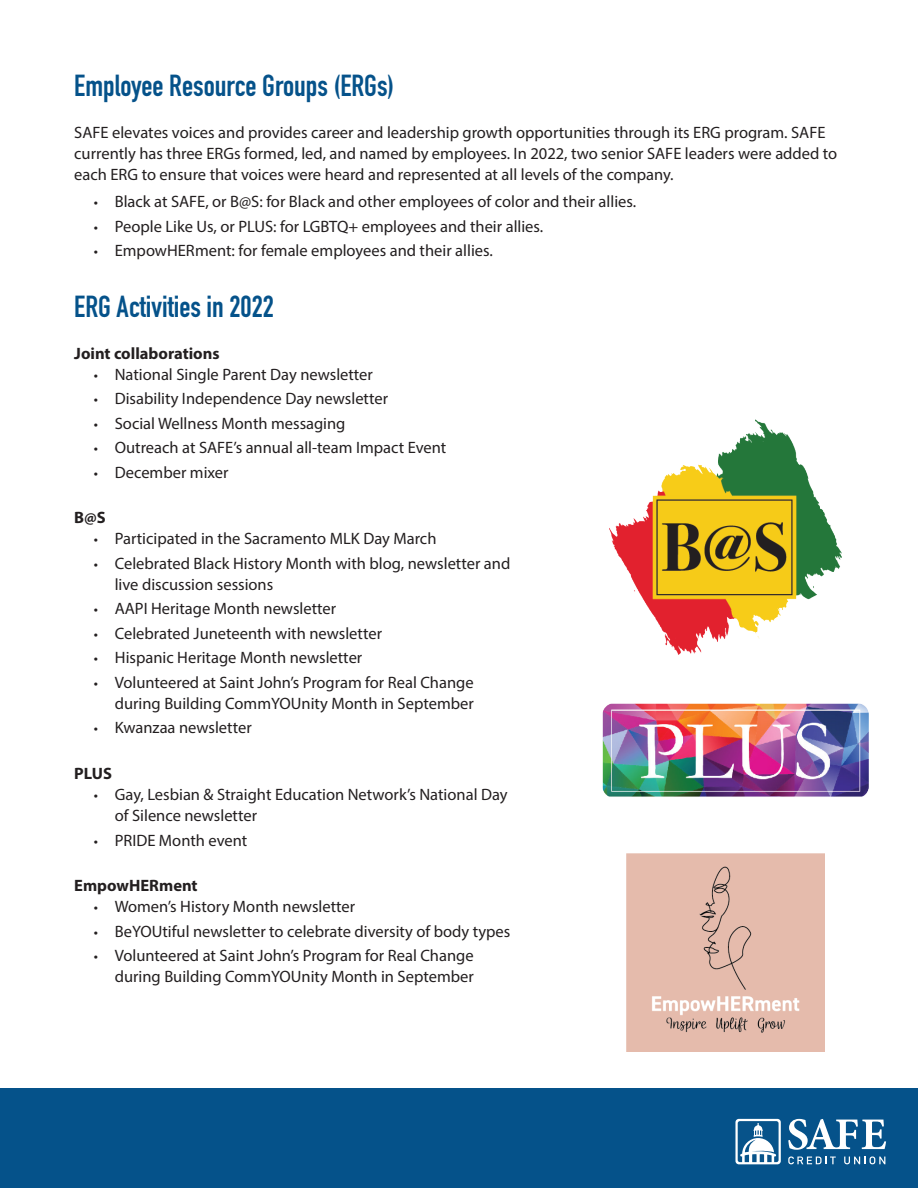
<style>
.page{position:relative;width:918px;height:1188px;background:#fff}
.page>*{position:absolute;margin:0;border:0;box-sizing:border-box;transform-origin:0 0}
.Paragraph{font:30px "DIN Engschrift LT Pro";color:#05528a}
.Paragraph-2{font:16.5px/21px "Myriad Pro";color:#231f20}
.Paragraph-3{font:700 16.5px "Myriad Pro";color:#231f20}
.s1{font-size:15px}
</style>
<div class="page">
<div style="left:0;top:1089px;width:918px;height:99px;background:#05528a"></div>
<svg style="left:788px;top:1119px;width:98px;height:31px"></svg>
<svg style="left:788px;top:1156px;width:48px;height:8px"></svg>
<svg style="left:844px;top:1156px;width:41px;height:8px"></svg>
<svg style="left:735px;top:1119px;width:46px;height:45px"></svg>
<img style="left:610px;top:419px;width:231px;height:235px">
<img style="left:626px;top:853px;width:198px;height:198px">
<img style="left:603px;top:703px;width:265px;height:94px">
<p class="Paragraph" style="left:74px;top:67px;width:322px">Employee Resource Groups (ERGs)</p>
<p class="Paragraph-2" style="left:74px;top:121px;width:765px">SAFE elevates voices and provides career and leadership growth opportunities through its ERG program. SAFE currently has three ERGs formed, led, and named by employees. In 2022, two senior SAFE leaders were added to each ERG to ensure that voices were heard and represented at all levels of the company.</p>
<p class="Paragraph-2" style="left:94px;top:191px;width:544px"><span class="s1">•</span> Black at SAFE, or B@S: for Black and other employees of color and their allies.</p>
<p class="Paragraph-2" style="left:94px;top:216px;width:451px"><span class="s1">•</span> People Like Us, or PLUS: for LGBTQ+ employees and their allies.</p>
<p class="Paragraph-2" style="left:94px;top:240px;width:401px"><span class="s1">•</span> EmpowHERment: for female employees and their allies.</p>
<p class="Paragraph" style="left:74px;top:289px;width:201px">ERG Activities in 2022</p>
<p class="Paragraph-3" style="left:74px;top:343px;width:147px">Joint collaborations</p>
<p class="Paragraph-2" style="left:94px;top:364px;width:281px"><span class="s1">•</span> National Single Parent Day newsletter</p>
<p class="Paragraph-2" style="left:94px;top:388px;width:296px"><span class="s1">•</span> Disability Independence Day newsletter</p>
<p class="Paragraph-2" style="left:94px;top:413px;width:253px"><span class="s1">•</span> Social Wellness Month messaging</p>
<p class="Paragraph-2" style="left:94px;top:437px;width:354px"><span class="s1">•</span> Outreach at SAFE’s annual all-team Impact Event</p>
<p class="Paragraph-2" style="left:94px;top:462px;width:136px"><span class="s1">•</span> December mixer</p>
<p class="Paragraph-3" style="left:74px;top:507px;width:33px">B@S</p>
<p class="Paragraph-2" style="left:94px;top:528px;width:344px"><span class="s1">•</span> Participated in the Sacramento MLK Day March</p>
<p class="Paragraph-2" style="left:115px;top:553px;width:397px;text-indent:-21px"><span class="s1">•</span> Celebrated Black History Month with blog, newsletter and live discussion sessions</p>
<p class="Paragraph-2" style="left:94px;top:598px;width:244px"><span class="s1">•</span> AAPI Heritage Month newsletter</p>
<p class="Paragraph-2" style="left:94px;top:623px;width:290px"><span class="s1">•</span> Celebrated Juneteenth with newsletter</p>
<p class="Paragraph-2" style="left:94px;top:647px;width:270px"><span class="s1">•</span> Hispanic Heritage Month newsletter</p>
<p class="Paragraph-2" style="left:94px;top:672px;width:382px;text-align:right"><span class="s1">•</span> Volunteered at Saint John’s Program for Real Change during Building CommYOUnity Month in September</p>
<p class="Paragraph-2" style="left:94px;top:717px;width:159px"><span class="s1">•</span> Kwanzaa newsletter</p>
<p class="Paragraph-3" style="left:74px;top:763px;width:39px">PLUS</p>
<p class="Paragraph-2" style="left:115px;top:784px;width:394px;text-indent:-21px"><span class="s1">•</span> Gay, Lesbian &amp; Straight Education Network’s National Day of Silence newsletter</p>
<p class="Paragraph-2" style="left:94px;top:829px;width:155px"><span class="s1">•</span> PRIDE Month event</p>
<p class="Paragraph-3" style="left:74px;top:875px;width:125px">EmpowHERment</p>
<p class="Paragraph-2" style="left:94px;top:896px;width:263px"><span class="s1">•</span> Women’s History Month newsletter</p>
<p class="Paragraph-2" style="left:94px;top:920px;width:418px"><span class="s1">•</span> BeYOUtiful newsletter to celebrate diversity of body types</p>
<p class="Paragraph-2" style="left:94px;top:945px;width:382px;text-align:right"><span class="s1">•</span> Volunteered at Saint John’s Program for Real Change during Building CommYOUnity Month in September</p>
</div>
